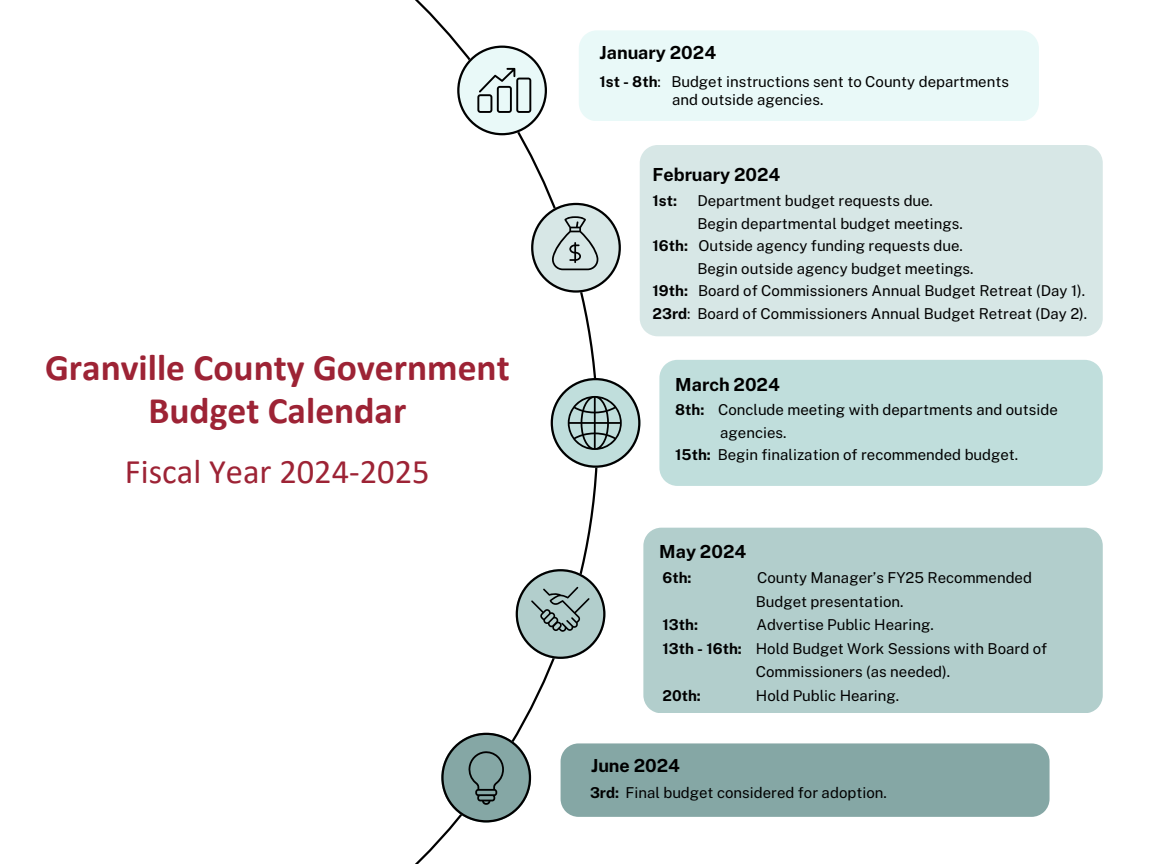
<style>
.page{position:relative;width:1152px;height:864px;background:#fff}
.page>*{position:absolute;margin:0;border:0;box-sizing:border-box;transform-origin:0 0}
.t1{font:700 37.5px/42.8px "Calibri";color:#9d2335;text-align:center}
.t2{font:34.5px "Calibri";color:#9d2335}
.t3{font:700 18px "Public Sans";color:#000}
.t4{font:15px "Public Sans";color:#000}
.t5{font:700 15px "Public Sans";color:#000}
.s1{font-weight:700}
</style>
<div class="page">
<div style="left:561px;top:743px;width:489px;height:74px;background:#85a7a5"></div>
<svg style="left:441px;top:733px;width:90px;height:89px"></svg>
<svg style="left:457px;top:46px;width:90px;height:89px"></svg>
<svg style="left:531px;top:203px;width:90px;height:90px"></svg>
<svg style="left:516px;top:569px;width:89px;height:90px"></svg>
<svg style="left:551px;top:378px;width:89px;height:90px"></svg>
<div style="left:643px;top:528px;width:460px;height:185px;background:#b2cecc"></div>
<div style="left:659px;top:360px;width:444px;height:126px;background:#c0dedc"></div>
<div style="left:640px;top:145px;width:463px;height:191px;background:#d7e7e6"></div>
<div style="left:579px;top:30px;width:460px;height:91px;background:#e9f9f8"></div>
<p class="t1" style="left:45px;top:350px;width:466px">Granville County Government<br>Budget Calendar</p>
<p class="t2" style="left:125px;top:457px;width:306px">Fiscal Year 2024-2025</p>
<p class="t3" style="left:599px;top:42px;width:118px">January 2024</p>
<p class="t4" style="left:599px;top:73px;width:411px"><span class="s1">1st - 8th</span>: Budget instructions sent to County departments</p>
<p class="t4" style="left:672px;top:91px;width:153px">and outside agencies.</p>
<p class="t3" style="left:653px;top:164px;width:129px">February 2024</p>
<p class="t5" style="left:653px;top:192px;width:26px">1st:</p>
<p class="t4" style="left:697px;top:192px;width:237px">Department budget requests due.</p>
<p class="t4" style="left:697px;top:214px;width:267px">Begin departmental budget meetings.</p>
<p class="t4" style="left:653px;top:237px;width:312px"><span class="s1">16th:</span> Outside agency funding requests due.</p>
<p class="t4" style="left:697px;top:259px;width:278px">Begin outside agency budget meetings.</p>
<p class="t4" style="left:653px;top:282px;width:434px"><span class="s1">19th:</span> Board of Commissioners Annual Budget Retreat (Day 1).</p>
<p class="t4" style="left:653px;top:304px;width:436px"><span class="s1">23rd</span>: Board of Commissioners Annual Budget Retreat (Day 2).</p>
<p class="t3" style="left:675px;top:374px;width:106px">March 2024</p>
<p class="t4" style="left:675px;top:401px;width:384px"><span class="s1">8th:</span> Conclude meeting with departments and outside</p>
<p class="t4" style="left:720px;top:423px;width:68px">agencies.</p>
<p class="t4" style="left:675px;top:446px;width:345px"><span class="s1">15th:</span> Begin finalization of recommended budget.</p>
<p class="t3" style="left:659px;top:541px;width:89px">May 2024</p>
<p class="t5" style="left:662px;top:569px;width:31px">6th:</p>
<p class="t4" style="left:757px;top:569px;width:276px">County Manager’s FY25 Recommended</p>
<p class="t4" style="left:756px;top:592px;width:149px">Budget presentation.</p>
<p class="t5" style="left:662px;top:616px;width:37px">13th:</p>
<p class="t4" style="left:756px;top:616px;width:179px">Advertise Public Hearing.</p>
<p class="t4" style="left:662px;top:640px;width:386px"><span class="s1">13th - 16th:</span> Hold Budget Work Sessions with Board of</p>
<p class="t4" style="left:756px;top:663px;width:196px">Commissioners (as needed).</p>
<p class="t5" style="left:662px;top:687px;width:40px">20th:</p>
<p class="t4" style="left:756px;top:687px;width:145px">Hold Public Hearing.</p>
<p class="t3" style="left:591px;top:755px;width:90px">June 2024</p>
<p class="t4" style="left:590px;top:784px;width:298px"><span class="s1">3rd:</span> Final budget considered for adoption.</p>
</div>
